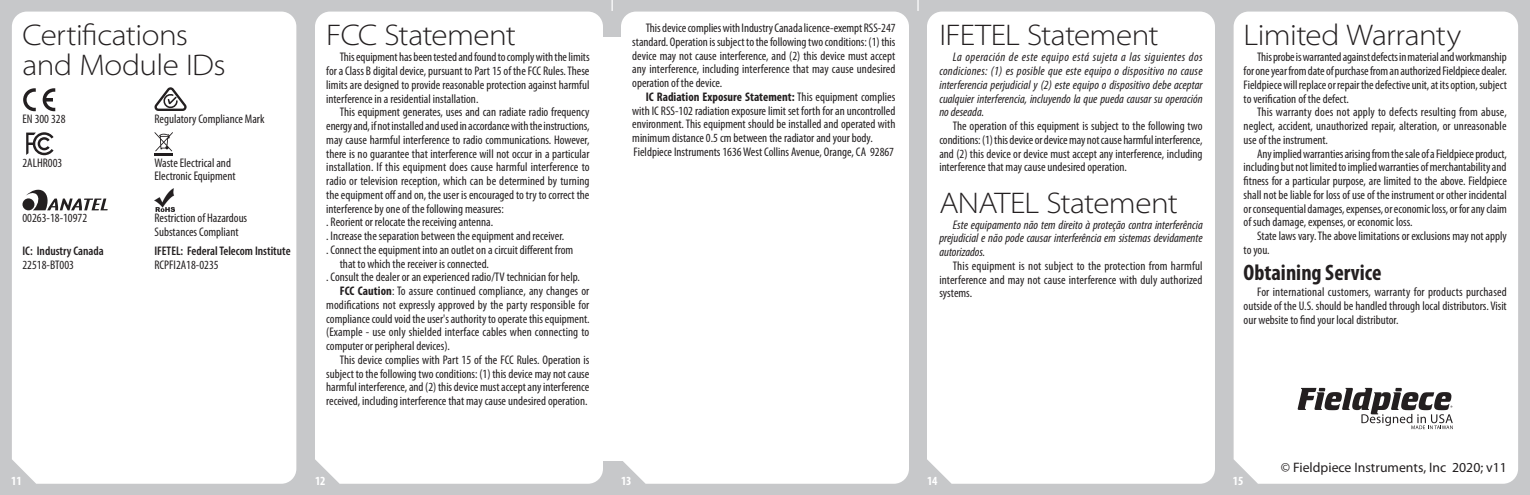
<style>
.page{position:relative;width:1530px;height:495px;background:#c7c8ca}
.page>*{position:absolute;margin:0;border:0;box-sizing:border-box;transform-origin:0 0}
.t1{font:300 semi-expanded 30px/30px "Myriad Pro";letter-spacing:-.02em;color:#231f20}
.t2{font:700 condensed 22.5px "Myriad Pro";color:#231f20}
.t3{font:13.75px "Myriad Pro";color:#231f20}
.t4{font:condensed 12.5px/13.8px "Myriad Pro";color:#231f20;text-align:justify}
.t5{font:italic condensed 12.5px/13.8px "Myriad Pro";color:#231f20;text-align:justify}
.t6{font:600 condensed 12.5px "Myriad Pro";color:#231f20}
.t7{font:700 condensed 12.5px "Myriad Pro";color:#fff}
.s1{font-weight:700}
</style>
<div class="page">
<svg style="left:917px;top:0;width:2px;height:11px"></svg>
<div style="left:12px;top:12px;width:284px;height:472px;background:#fff"></div>
<div style="left:315px;top:12px;width:288px;height:472px;background:#fff"></div>
<div style="left:621px;top:12px;width:288px;height:472px;background:#fff"></div>
<div style="left:927px;top:12px;width:288px;height:472px;background:#fff"></div>
<div style="left:1234px;top:12px;width:284px;height:472px;background:#fff"></div>
<div style="left:601px;top:38px;width:21px;height:423px;background:#fff"></div>
<svg style="left:23px;top:88px;width:13px;height:23px"></svg>
<svg style="left:43px;top:88px;width:12px;height:23px"></svg>
<svg style="left:22px;top:198px;width:12px;height:12px"></svg>
<svg style="left:26px;top:190px;width:82px;height:20px;background:#acaaab"></svg>
<svg style="left:26px;top:132px;width:28px;height:23px"></svg>
<svg style="left:154px;top:87px;width:33px;height:24px"></svg>
<svg style="left:154px;top:132px;width:19px;height:23px"></svg>
<img style="left:154px;top:188px;width:21px;height:23px">
<svg style="left:1298px;top:388px;width:155px;height:41px;background:#b0aeae"></svg>
<h1 class="t1" style="left:22px;top:21px;width:205px">Certifications and Module IDs</h1>
<h1 class="t1" style="left:326px;top:21px;width:191px">FCC Statement</h1>
<p class="t4" style="left:326px;top:50px;width:265px;text-indent:13px">This equipment has been tested and found to comply with the limits for a Class B digital device, pursuant to Part 15 of the FCC Rules. These limits are designed to provide reasonable protection against harmful interference in a residential installation.</p>
<p class="t4" style="left:340px;top:105px;width:251px">This equipment generates, uses and can radiate radio frequency</p>
<p class="t4" style="left:326px;top:119px;width:265px">energy and, if not installed and used in accordance with the instructions,</p>
<p class="t4" style="left:326px;top:133px;width:265px">may cause harmful interference to radio communications. However,</p>
<p class="t4" style="left:326px;top:146px;width:265px">there is no guarantee that interference will not occur in a particular</p>
<p class="t4" style="left:326px;top:160px;width:265px">installation. If this equipment does cause harmful interference to</p>
<p class="t4" style="left:326px;top:174px;width:265px">radio or television reception, which can be determined by turning</p>
<p class="t4" style="left:326px;top:188px;width:265px">the equipment off and on, the user is encouraged to try to correct the</p>
<p class="t4" style="left:326px;top:201px;width:179px">interference by one of the following measures:</p>
<p class="t4" style="left:326px;top:215px;width:168px">. Reorient or relocate the receiving antenna.</p>
<p class="t4" style="left:326px;top:229px;width:239px">. Increase the separation between the equipment and receiver.</p>
<p class="t4" style="left:326px;top:243px;width:248px">. Connect the equipment into an outlet on a circuit different from</p>
<p class="t4" style="left:340px;top:256px;width:151px">that to which the receiver is connected.</p>
<p class="t4" style="left:326px;top:270px;width:255px">. Consult the dealer or an experienced radio/TV technician for help.</p>
<p class="t4" style="left:340px;top:284px;width:251px"><span class="s1">FCC Caution</span>: To assure continued compliance, any changes or</p>
<p class="t4" style="left:326px;top:298px;width:265px">modifications not expressly approved by the party responsible for</p>
<p class="t4" style="left:326px;top:311px;width:265px">compliance could void the user's authority to operate this equipment.</p>
<p class="t4" style="left:326px;top:325px;width:265px">(Example - use only shielded interface cables when connecting to</p>
<p class="t4" style="left:326px;top:339px;width:125px">computer or peripheral devices).</p>
<p class="t4" style="left:340px;top:353px;width:251px">This device complies with Part 15 of the FCC Rules. Operation is</p>
<p class="t4" style="left:326px;top:366px;width:265px">subject to the following two conditions: (1) this device may not cause</p>
<p class="t4" style="left:326px;top:380px;width:265px">harmful interference, and (2) this device must accept any interference</p>
<p class="t4" style="left:326px;top:394px;width:263px">received, including interference that may cause undesired operation.</p>
<p class="t4" style="left:154px;top:111px;width:112px">Regulatory Compliance Mark</p>
<p class="t4" style="left:154px;top:155px;width:83px">Waste Electrical and<br>Electronic Equipment</p>
<p class="t4" style="left:154px;top:211px;width:94px">Restriction of Hazardous<br>Substances Compliant</p>
<p class="t4" style="left:22px;top:111px;width:45px">EN 300 328</p>
<p class="t4" style="left:22px;top:155px;width:41px">2ALHR003</p>
<p class="t4" style="left:22px;top:211px;width:66px">00263-18-10972</p>
<p class="t6" style="left:22px;top:243px;width:83px">IC: Industry Canada</p>
<p class="t4" style="left:22px;top:257px;width:53px">22518-BT003</p>
<p class="t6" style="left:154px;top:243px;width:138px">IFETEL: Federal Telecom Institute</p>
<p class="t4" style="left:154px;top:257px;width:66px">RCPFI2A18-0235</p>
<p class="t4" style="left:632px;top:21px;width:265px;text-indent:13px">This device complies with Industry Canada licence-exempt RSS-247 standard. Operation is subject to the following two conditions: (1) this device may not cause interference, and (2) this device must accept any interference, including interference that may cause undesired operation of the device.</p>
<p class="t4" style="left:632px;top:90px;width:265px;text-align:left;text-indent:13px"><span class="s1">IC Radiation Exposure Statement:</span> This equipment complies with IC RSS-102 radiation exposure limit set forth for an uncontrolled environment. This equipment should be installed and operated with minimum distance 0.5 cm between the radiator and your body.<br>Fieldpiece Instruments 1636 West Collins Avenue, Orange, CA 92867</p>
<h1 class="t1" style="left:939px;top:21px;width:221px">IFETEL Statement</h1>
<p class="t5" style="left:939px;top:50px;width:265px;text-indent:13px">La operación de este equipo está sujeta a las siguientes dos condiciones: (1) es posible que este equipo o dispositivo no cause interferencia perjudicial y (2) este equipo o dispositivo debe aceptar cualquier interferencia, incluyendo la que pueda causar su operación no deseada.</p>
<p class="t4" style="left:939px;top:119px;width:265px;text-indent:13px">The operation of this equipment is subject to the following two conditions: (1) this device or device may not cause harmful interference, and (2) this device or device must accept any interference, including interference that may cause undesired operation.</p>
<h1 class="t1" style="left:939px;top:188px;width:240px">ANATEL Statement</h1>
<p class="t5" style="left:939px;top:217px;width:265px;text-indent:13px">Este equipamento não tem direito à proteção contra interferência prejudicial e não pode causar interferência em sistemas devidamente autorizados.</p>
<p class="t4" style="left:939px;top:259px;width:265px;text-indent:13px">This equipment is not subject to the protection from harmful interference and may not cause interference with duly authorized systems.</p>
<h1 class="t1" style="left:1244px;top:21px;width:219px">Limited Warranty</h1>
<p class="t4" style="left:1244px;top:50px;width:265px;text-indent:13px">This probe is warranted against defects in material and workmanship for one year from date of purchase from an authorized Fieldpiece dealer.<br>Fieldpiece will replace or repair the defective unit, at its option, subject to verification of the defect.</p>
<p class="t4" style="left:1244px;top:105px;width:265px;text-indent:13px">This warranty does not apply to defects resulting from abuse, neglect, accident, unauthorized repair, alteration, or unreasonable use of the instrument.</p>
<p class="t4" style="left:1244px;top:146px;width:265px;text-indent:13px">Any implied warranties arising from the sale of a Fieldpiece product, including but not limited to implied warranties of merchantability and fitness for a particular purpose, are limited to the above. Fieldpiece shall not be liable for loss of use of the instrument or other incidental or consequential damages, expenses, or economic loss, or for any claim of such damage, expenses, or economic loss.</p>
<p class="t4" style="left:1244px;top:229px;width:265px;text-indent:13px">State laws vary. The above limitations or exclusions may not apply to you.</p>
<h2 class="t2" style="left:1244px;top:259px;width:139px">Obtaining Service</h2>
<p class="t4" style="left:1244px;top:285px;width:265px;text-indent:13px">For international customers, warranty for products purchased outside of the U.S. should be handled through local distributors. Visit our website to find your local distributor.</p>
<p class="t7" style="left:11px;top:473px;width:12px">11</p>
<p class="t7" style="left:315px;top:473px;width:12px">12</p>
<p class="t7" style="left:621px;top:473px;width:12px">13</p>
<p class="t7" style="left:927px;top:473px;width:12px">14</p>
<p class="t7" style="left:1233px;top:473px;width:12px">15</p>
<p class="t3" style="left:1281px;top:459px;width:227px">© Fieldpiece Instruments, Inc 2020; v11</p>
</div>
